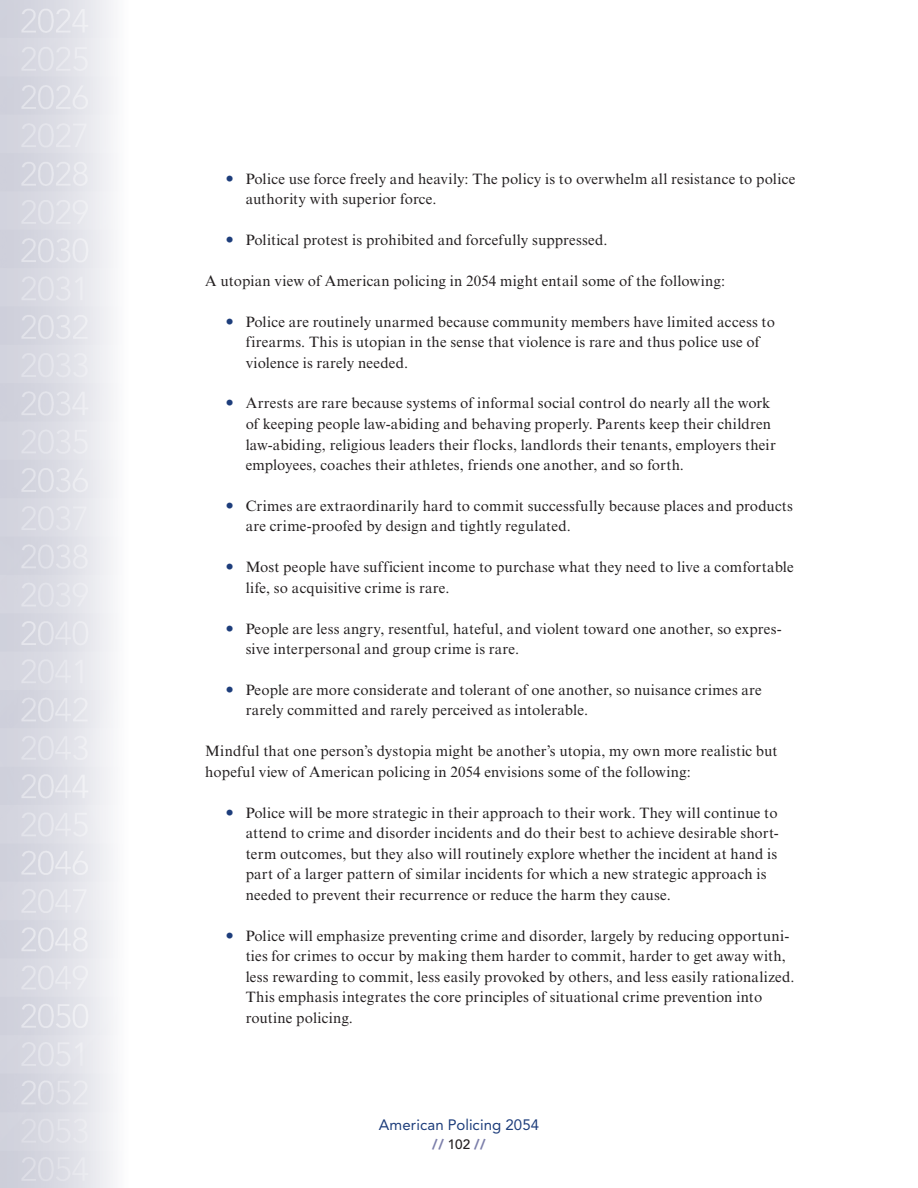
<style>
.page{position:relative;width:918px;height:1188px;background:#fff}
.page>*{position:absolute;margin:0;border:0;box-sizing:border-box;transform-origin:0 0}
.t1{font:15px/20.5px "Times New Roman MT Std";letter-spacing:.01em;color:#231f20}
.t2{font:15px "Avenir LT Std";letter-spacing:.005em;color:#1d3d7b}
.t3{font:900 13.5px "Avenir LT Std";color:#7c7faa}
.s1{font-size:24px;color:#1d3d7b}
.s2{font-weight:500;color:#231f20}
</style>
<div class="page">
<img style="left:0;top:0;width:114px;height:1188px">
<p class="t1" style="left:246px;top:168px;width:551px;text-indent:-20px"><span class="s1">•</span> Police use force freely and heavily: The policy is to overwhelm all resistance to police authority with superior force.</p>
<p class="t1" style="left:225px;top:230px;width:384px"><span class="s1">•</span> Political protest is prohibited and forcefully suppressed.</p>
<p class="t1" style="left:205px;top:270px;width:521px">A utopian view of American policing in 2054 might entail some of the following:</p>
<p class="t1" style="left:246px;top:311px;width:531px;text-indent:-20px"><span class="s1">•</span> Police are routinely unarmed because community members have limited access to firearms. This is utopian in the sense that violence is rare and thus police use of violence is rarely needed.</p>
<p class="t1" style="left:246px;top:393px;width:532px;text-indent:-20px"><span class="s1">•</span> Arrests are rare because systems of informal social control do nearly all the work of keeping people law-abiding and behaving properly. Parents keep their children law-abiding, religious leaders their flocks, landlords their tenants, employers their employees, coaches their athletes, friends one another, and so forth.</p>
<p class="t1" style="left:246px;top:496px;width:549px;text-indent:-20px"><span class="s1">•</span> Crimes are extraordinarily hard to commit successfully because places and products are crime-proofed by design and tightly regulated.</p>
<p class="t1" style="left:246px;top:557px;width:550px;text-indent:-20px"><span class="s1">•</span> Most people have sufficient income to purchase what they need to live a comfortable life, so acquisitive crime is rare.</p>
<p class="t1" style="left:246px;top:618px;width:538px;text-indent:-20px"><span class="s1">•</span> People are less angry, resentful, hateful, and violent toward one another, so expres&shy;sive interpersonal and group crime is rare.</p>
<p class="t1" style="left:246px;top:680px;width:518px;text-indent:-20px"><span class="s1">•</span> People are more considerate and tolerant of one another, so nuisance crimes are rarely committed and rarely perceived as intolerable.</p>
<p class="t1" style="left:205px;top:741px;width:574px">Mindful that one person’s dystopia might be another’s utopia, my own more realistic but hopeful view of American policing in 2054 envisions some of the following:</p>
<p class="t1" style="left:246px;top:802px;width:535px;text-indent:-20px"><span class="s1">•</span> Police will be more strategic in their approach to their work. They will continue to attend to crime and disorder incidents and do their best to achieve desirable short&shy;term outcomes, but they also will routinely explore whether the incident at hand is part of a larger pattern of similar incidents for which a new strategic approach is needed to prevent their recurrence or reduce the harm they cause.</p>
<p class="t1" style="left:246px;top:925px;width:550px;text-indent:-20px"><span class="s1">•</span> Police will emphasize preventing crime and disorder, largely by reducing opportuni&shy;ties for crimes to occur by making them harder to commit, harder to get away with, less rewarding to commit, less easily provoked by others, and less easily rationalized.<br>This emphasis integrates the core principles of situational crime prevention into routine policing.</p>
<p class="t2" style="left:379px;top:1116px;width:162px">American Policing 2054</p>
<p class="t3" style="left:432px;top:1137px;width:55px">// <span class="s2">102</span> //</p>
</div>
